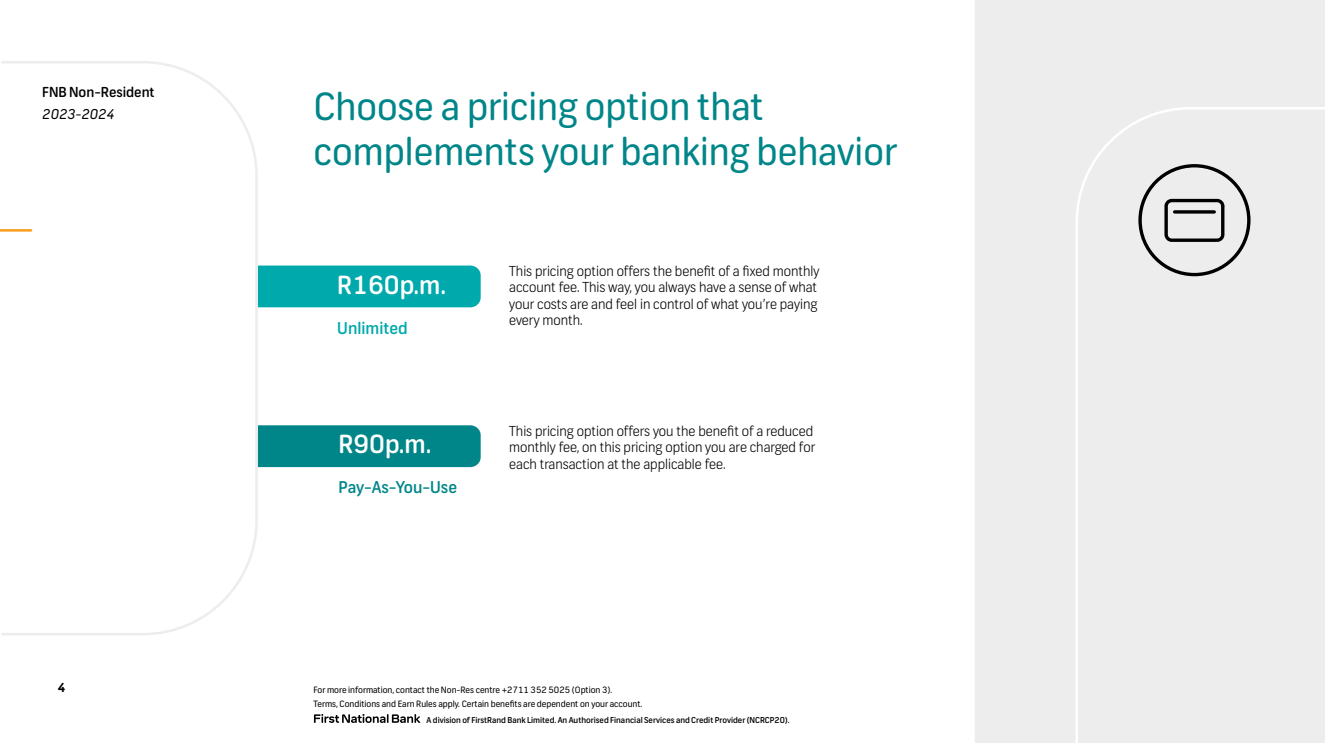
<style>
.page{position:relative;width:1325px;height:743px;background:#fff}
.page>*{position:absolute;margin:0;border:0;box-sizing:border-box;transform-origin:0 0}
.t1{font:37.5px/45px "FNB Sans";color:#008689}
.t2{font:500 25px "FNB Sans";color:#fff}
.t3{font:500 16.25px "FNB Sans";color:#008689}
.t4{font:500 16.25px "FNB Sans";color:#00a9ac}
.t5{font:300 13.75px/16.5px "FNB Sans";color:#000}
.t6{font:500 13.75px "FNB Sans";color:#000}
.t7{font:italic 13.75px "FNB Sans";color:#000}
.t8{font:700 12.5px "FNB Sans";color:#000}
.t9{font:8.75px/13.9px "FNB Sans";color:#000}
.t10{font:500 8.12px "FNB Sans";color:#000}
</style>
<div class="page">
<svg style="left:314px;top:714px;width:106px;height:8px"></svg>
<div style="left:259px;top:265px;width:222px;height:42px;background:#00a9ac"></div>
<div style="left:259px;top:425px;width:222px;height:42px;background:#008689"></div>
<div style="left:975px;top:0;width:350px;height:742px;background:#ededed"></div>
<div style="left:1076px;top:107px;width:249px;height:635px;background:#ededed"></div>
<svg style="left:0;top:61px;width:259px;height:574px"></svg>
<div style="left:1138px;top:164px;width:113px;height:112px;border:3px solid #000;border-radius:50%"></div>
<div style="left:1164px;top:199px;width:60px;height:43px;border:3px solid #000;border-radius:6px"></div>
<hr style="left:1175px;top:210px;width:39px;height:3px;background:#000">
<p class="t6" style="left:42px;top:84px;width:114px">FNB Non-Resident</p>
<p class="t7" style="left:42px;top:106px;width:74px">2023-2024</p>
<h1 class="t1" style="left:314px;top:85px;width:585px">Choose a pricing option that complements your banking behavior</h1>
<h2 class="t2" style="left:337px;top:270px;width:110px">R160p.m.</h2>
<p class="t4" style="left:337px;top:318px;width:72px">Unlimited</p>
<h2 class="t2" style="left:339px;top:429px;width:95px">R90p.m.</h2>
<p class="t3" style="left:339px;top:477px;width:120px">Pay-As-You-Use</p>
<p class="t5" style="left:509px;top:263px;width:312px">This pricing option offers the benefit of a fixed monthly account fee. This way, you always have a sense of what your costs are and feel in control of what you’re paying every month.</p>
<p class="t5" style="left:509px;top:423px;width:307px">This pricing option offers you the benefit of a reduced monthly fee, on this pricing option you are charged for each transaction at the applicable fee.</p>
<p class="t8" style="left:58px;top:679px;width:10px">4</p>
<p class="t9" style="left:314px;top:683px;width:330px">For more information, contact the Non-Res centre +2711 352 5025 (Option 3).<br>Terms, Conditions and Earn Rules apply. Certain benefits are dependent on your account.</p>
<p class="t10" style="left:427px;top:714px;width:365px">A division of FirstRand Bank Limited. An Authorised Financial Services and Credit Provider (NCRCP20).</p>
</div>
